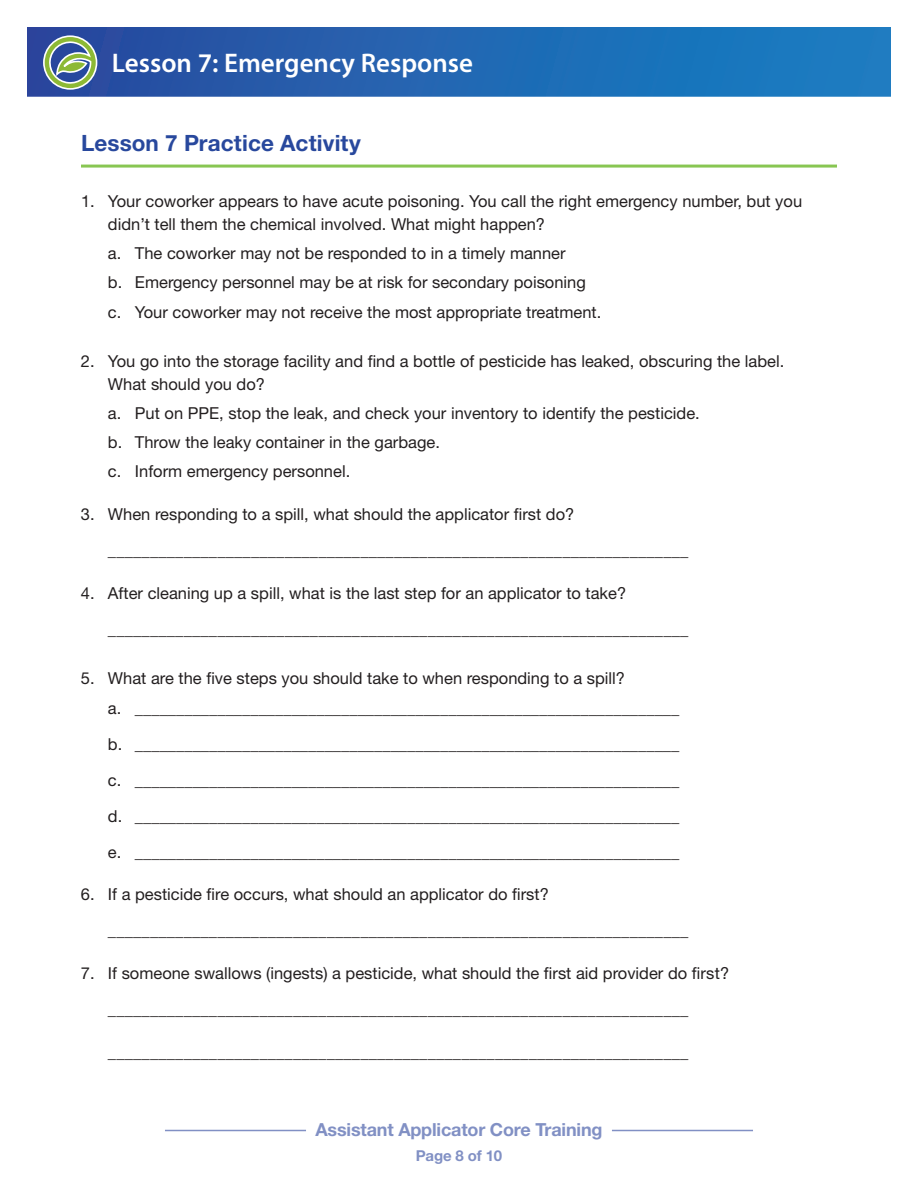
<style>
.page{position:relative;width:918px;height:1188px;background:#fff}
.page>*{position:absolute;margin:0;border:0;box-sizing:border-box;transform-origin:0 0}
.t1{font:600 27px "Myriad Pro";color:#fff}
.t2{font:700 22.5px "Helvetica Neue LT Std";letter-spacing:.005em;color:#28489d}
.t3{font:700 18px "Helvetica Neue LT Std";letter-spacing:-.01em;color:#8190c4}
.t4{font:16.5px/36px "Helvetica Neue LT Std";color:#231f20}
.t5{font:700 15px "Helvetica Neue LT Std";letter-spacing:-.01em;color:#8190c4}
</style>
<div class="page">
<hr style="left:165px;top:1130px;width:141px;height:1px;background:#8190c4">
<hr style="left:612px;top:1130px;width:141px;height:1px;background:#8190c4">
<svg style="left:27px;top:27px;width:864px;height:70px;background:#2167b2"></svg>
<svg style="left:42px;top:35px;width:56px;height:56px;background:#749093"></svg>
<hr style="left:81px;top:165px;width:756px;height:3px;background:#88c652">
<h1 class="t1" style="left:112px;top:45px;width:363px">Lesson 7: Emergency Response</h1>
<h2 class="t2" style="left:81px;top:129px;width:281px">Lesson 7 Practice Activity</h2>
<p class="t4" style="left:108px;top:190px;width:696px;line-height:22.5px;text-indent:-27px">1. Your coworker appears to have acute poisoning. You call the right emergency number, but you didn’t tell them the chemical involved. What might happen?</p>
<p class="t4" style="left:108px;top:238px;width:495px;line-height:29.2px">a. The coworker may not be responded to in a timely manner<br>b. Emergency personnel may be at risk for secondary poisoning c. Your coworker may not receive the most appropriate treatment.</p>
<p class="t4" style="left:108px;top:350px;width:678px;line-height:22.5px;text-indent:-27px">2. You go into the storage facility and find a bottle of pesticide has leaked, obscuring the label.<br>What should you do?</p>
<p class="t4" style="left:108px;top:398px;width:593px;line-height:29.2px">a. Put on PPE, stop the leak, and check your inventory to identify the pesticide. b. Throw the leaky container in the garbage.<br>c. Inform emergency personnel.</p>
<p class="t4" style="left:108px;top:496px;width:582px;text-indent:-27px">3. When responding to a spill, what should the applicator first do? _____________________________________________________________________</p>
<p class="t4" style="left:108px;top:575px;width:582px;text-indent:-27px">4. After cleaning up a spill, what is the last step for an applicator to take? _____________________________________________________________________</p>
<p class="t4" style="left:108px;top:664px;width:573px;line-height:29.2px;text-indent:-27px">5. What are the five steps you should take to when responding to a spill?<br>a. __________________________________________________________________</p>
<p class="t4" style="left:108px;top:726px;width:573px;text-align:justify">b. __________________________________________________________________ c. __________________________________________________________________ d. __________________________________________________________________ e. __________________________________________________________________</p>
<p class="t4" style="left:108px;top:876px;width:582px;text-indent:-27px">6. If a pesticide fire occurs, what should an applicator do first? _____________________________________________________________________</p>
<p class="t4" style="left:108px;top:955px;width:623px;text-indent:-27px">7. If someone swallows (ingests) a pesticide, what should the first aid provider do first? _____________________________________________________________________</p>
<p class="t4" style="left:108px;top:1034px;width:582px">_____________________________________________________________________</p>
<p class="t3" style="left:316px;top:1118px;width:288px">Assistant Applicator Core Training</p>
<p class="t5" style="left:416px;top:1146px;width:88px">Page 8 of 10</p>
</div>
